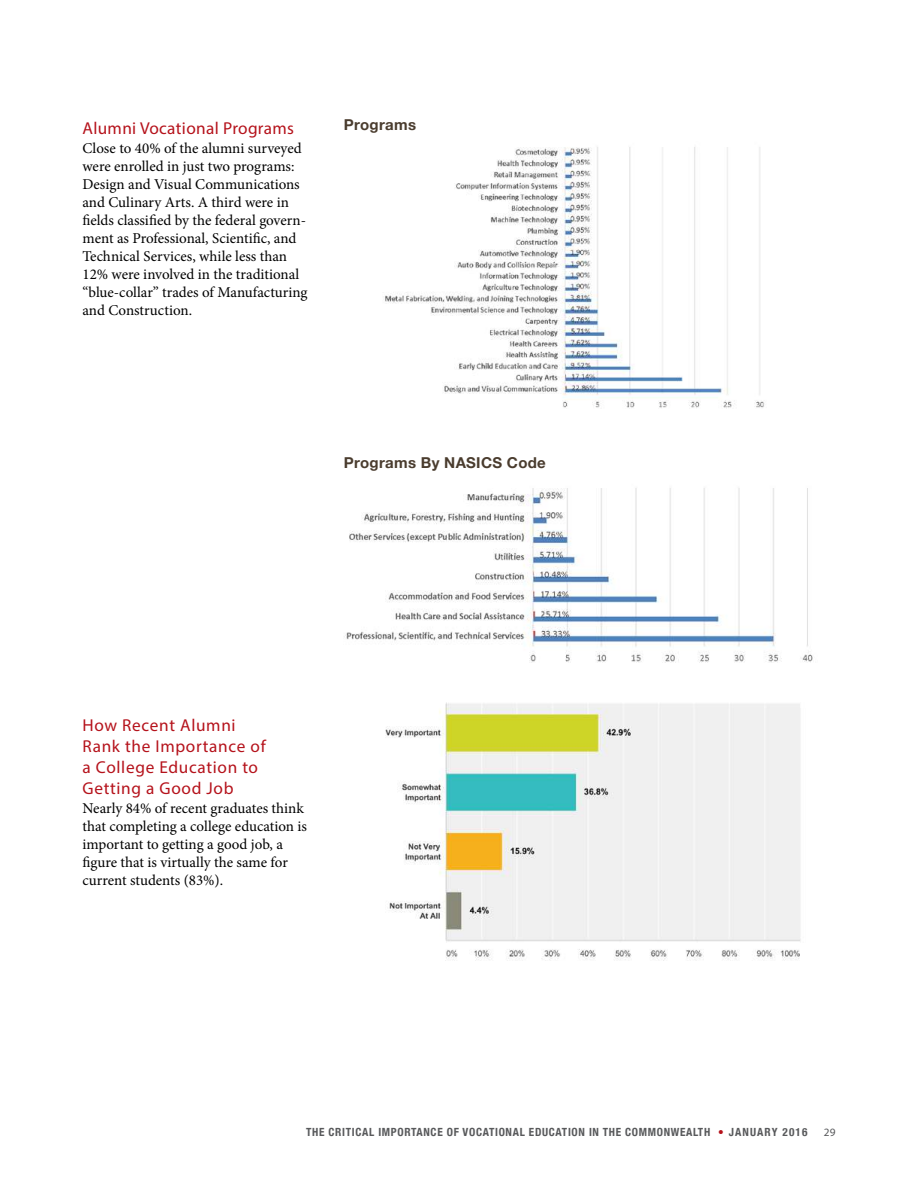
<style>
.page{position:relative;width:918px;height:1188px;background:#fff}
.page>*{position:absolute;margin:0;border:0;box-sizing:border-box;transform-origin:0 0}
.t1{font:17.25px/21px "Myriad Pro";letter-spacing:.04em;color:#b5121b}
.t2{font:17.25px "Myriad Pro";letter-spacing:.02em;color:#b5121b}
.t3{font:15px/18px "Minion Pro";color:#000}
.t4{font:700 15px "Helvetica Neue";letter-spacing:.02em;color:#4a3c2e}
.t5{font:700 condensed 11.25px "Helvetica Neue";letter-spacing:.06em;color:#58595b}
.t6{font:11.25px "Myriad Pro";color:#58595b}
.s1{color:#b5121b}
</style>
<div class="page">
<img style="left:385px;top:147px;width:380px;height:261px">
<img style="left:344px;top:488px;width:469px;height:175px">
<img style="left:385px;top:702px;width:416px;height:259px">
<p class="t2" style="left:83px;top:118px;width:213px">Alumni Vocational Programs</p>
<p class="t3" style="left:83px;top:140px;width:227px">Close to 40% of the alumni surveyed were enrolled in just two programs:<br>Design and Visual Communications and Culinary Arts. A third were in fields classified by the federal govern&shy;ment as Professional, Scientific, and Technical Services, while less than 12% were involved in the traditional “blue-collar” trades of Manufacturing and Construction.</p>
<p class="t4" style="left:344px;top:115px;width:74px">Programs</p>
<p class="t4" style="left:344px;top:453px;width:203px">Programs By NASICS Code</p>
<p class="t1" style="left:83px;top:714px;width:185px">How Recent Alumni<br>Rank the Importance of a College Education to<br>Getting a Good Job</p>
<p class="t3" style="left:83px;top:799px;width:226px">Nearly 84% of recent graduates think that completing a college education is important to getting a good job, a figure that is virtually the same for current students (83%).</p>
<p class="t5" style="left:306px;top:1126px;width:503px">THE CRITICAL IMPORTANCE OF VOCATIONAL EDUCATION IN THE COMMONWEALTH <span class="s1">•</span> JANUARY 2016</p>
<p class="t6" style="left:824px;top:1126px;width:13px">29</p>
</div>
